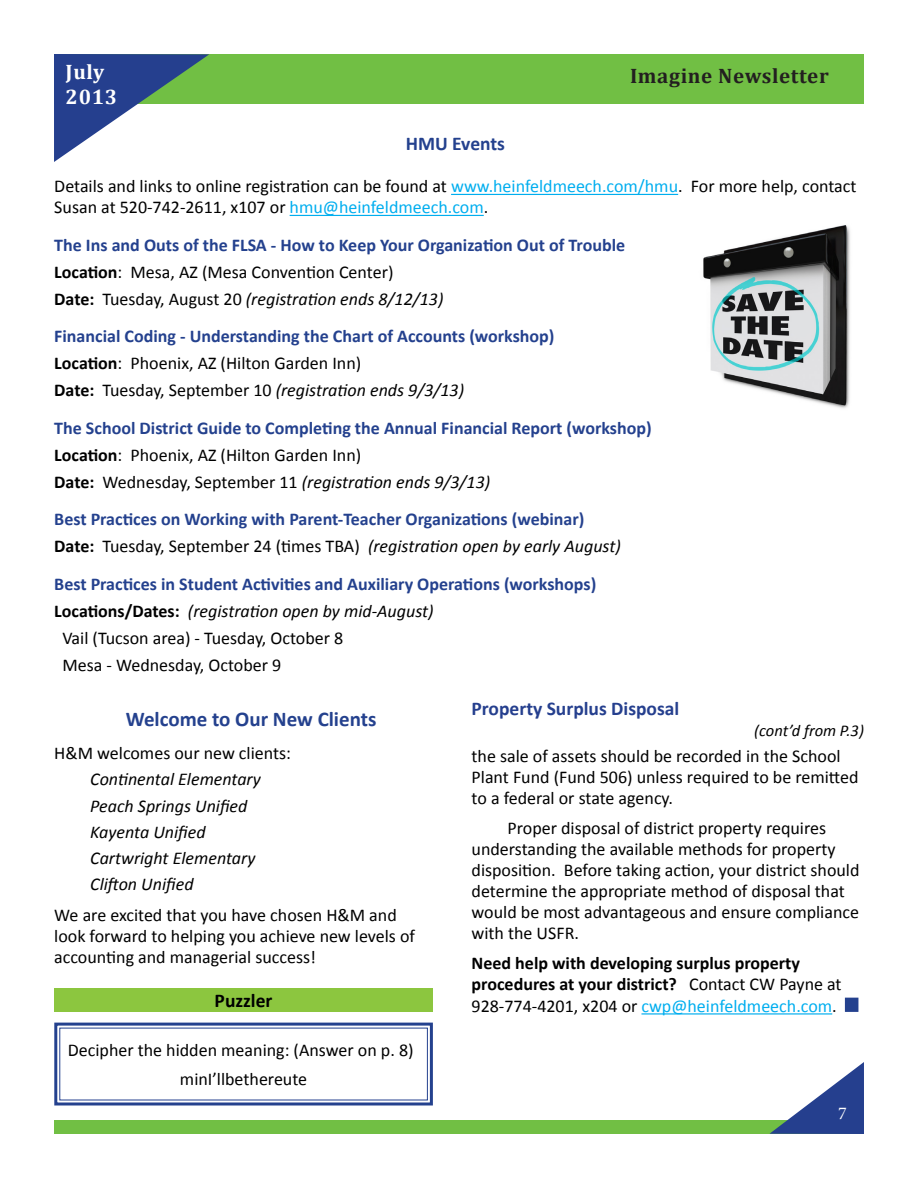
<style>
.page{position:relative;width:918px;height:1188px;background:#fff}
.page>*{position:absolute;margin:0;border:0;box-sizing:border-box;transform-origin:0 0}
.t1{font:700 21px "Calibri";color:#24418e}
.t2{font:700 21px "Cambria";letter-spacing:.03em;color:#231f20}
.t3{font:700 21px "Cambria";letter-spacing:.03em;color:#fff}
.t4{font:700 19.5px "Calibri";color:#253f8e}
.t5{font:700 19.5px "Calibri";color:#24418e}
.t6{font:700 19.5px "Calibri";color:#000}
.t7{font:18px/21px "Calibri";color:#000}
.t8{font:700 18px/27px "Calibri";color:#24418e}
.t9{font:italic 18px/26.1px "Calibri";color:#000}
.t10{font:700 18px/21.3px "Calibri";color:#000}
.t11{font:18px "Minion Pro";color:#fff}
.t12{font:italic 16.5px "Calibri";color:#000}
.s1{color:#00aeef}
.s2{color:#000}
.s3{font-weight:400;color:#000}
.s4{font-weight:400;font-style:italic;color:#000}
.s5{font-weight:700;font-style:normal}
.s6{font-weight:400}
.s7{font-weight:400;color:#00aeef}
</style>
<div class="page">
<div style="left:54px;top:1120px;width:810px;height:14px;background:#71bf44"></div>
<div style="left:54px;top:54px;width:810px;height:50px;background:#71bf44"></div>
<svg style="left:54px;top:54px;width:155px;height:108px"></svg>
<svg style="left:770px;top:1062px;width:94px;height:72px"></svg>
<hr style="left:451px;top:194px;width:227px;height:1px;background:#00aeef">
<hr style="left:290px;top:215px;width:194px;height:1px;background:#00aeef">
<img style="left:703px;top:225px;width:147px;height:183px">
<div style="left:54px;top:988px;width:379px;height:24px;background:#8cc63f"></div>
<svg style="left:54px;top:1022px;width:379px;height:84px"></svg>
<hr style="left:641px;top:1013px;width:191px;height:2px;background:#00aeef">
<div style="left:845px;top:998px;width:13px;height:14px;background:#24418e;border:1px solid #24418e"></div>
<p class="t3" style="left:66px;top:57px;width:40px">July</p>
<p class="t2" style="left:630px;top:61px;width:200px">Imagine Newsletter</p>
<p class="t3" style="left:66px;top:82px;width:53px">2013</p>
<p class="t5" style="left:406px;top:131px;width:101px">HMU Events</p>
<p class="t7" style="left:54px;top:176px;width:804px">Details and links to online registration can be found at <span class="s1">www.heinfeldmeech.com/hmu</span>. For more help, contact<br>Susan at 520-742-2611, x107 or <span class="s1">hmu@heinfeldmeech.com</span>.</p>
<p class="t8" style="left:54px;top:231px;width:572px">The Ins and Outs of the FLSA - How to Keep Your Organization Out of Trouble<br><span class="s2">Location</span><span class="s3">: Mesa, AZ (Mesa Convention Center)<br></span><span class="s2">Date:</span> <span class="s3">Tuesday, August 20</span> <span class="s4">(registration ends 8/12/13)</span></p>
<p class="t8" style="left:54px;top:323px;width:502px">Financial Coding - Understanding the Chart of Accounts (workshop)<br><span class="s2">Location</span><span class="s3">: Phoenix, AZ (Hilton Garden Inn)<br></span><span class="s2">Date:</span> <span class="s3">Tuesday, September 10</span> <span class="s4">(registration ends 9/3/13)</span></p>
<p class="t8" style="left:54px;top:414px;width:599px">The School District Guide to Completing the Annual Financial Report (workshop)<br><span class="s2">Location</span><span class="s3">: Phoenix, AZ (Hilton Garden Inn)<br></span><span class="s2">Date:</span> <span class="s3">Wednesday, September 11</span> <span class="s4">(registration ends 9/3/13)</span></p>
<p class="t8" style="left:54px;top:506px;width:568px">Best Practices on Working with Parent-Teacher Organizations (webinar)<br><span class="s2">Date:</span> <span class="s3">Tuesday, September 24 (times TBA)</span> <span class="s4">(registration open by early August)</span></p>
<p class="t8" style="left:54px;top:570px;width:544px">Best Practices in Student Activities and Auxiliary Operations (workshops)</p>
<p class="t9" style="left:54px;top:597px;width:381px"><span class="s5">Locations/Dates:</span> (registration open by mid-August)</p>
<p class="t7" style="left:62px;top:627px;width:282px">Vail (Tucson area) - Tuesday, October 8</p>
<p class="t7" style="left:62px;top:654px;width:220px">Mesa - Wednesday, October 9</p>
<p class="t1" style="left:126px;top:705px;width:252px">Welcome to Our New Clients</p>
<p class="t7" style="left:54px;top:743px;width:238px">H&amp;M welcomes our new clients:</p>
<p class="t9" style="left:90px;top:766px;width:172px">Continental Elementary<br>Peach Springs Unified<br>Kayenta Unified<br>Cartwright Elementary<br>Clifton Unified</p>
<p class="t7" style="left:54px;top:905px;width:362px">We are excited that you have chosen H&amp;M and look forward to helping you achieve new levels of accounting and managerial success!</p>
<p class="t6" style="left:215px;top:988px;width:59px">Puzzler</p>
<p class="t7" style="left:68px;top:1036px;width:347px;line-height:29.1px;text-align:center">Decipher the hidden meaning: (Answer on p. 8) minI’llbethereute</p>
<p class="t4" style="left:472px;top:696px;width:209px">Property Surplus Disposal</p>
<p class="t12" style="left:754px;top:719px;width:111px">(cont’d from P.3)</p>
<p class="t7" style="left:472px;top:746px;width:388px">the sale of assets should be recorded in the School<br>Plant Fund (Fund 506) unless required to be remitted to a federal or state agency.</p>
<p class="t7" style="left:472px;top:818px;width:389px;text-indent:36px">Proper disposal of district property requires understanding the available methods for property disposition. Before taking action, your district should determine the appropriate method of disposal that would be most advantageous and ensure compliance with the USFR.</p>
<p class="t10" style="left:472px;top:953px;width:372px">Need help with developing surplus property procedures at your district? <span class="s6">Contact CW Payne at<br>928-774-4201, x204 or</span> <span class="s7">cwp@heinfeldmeech.com</span><span class="s6">.</span></p>
<p class="t11" style="left:838px;top:1101px;width:10px">7</p>
</div>
